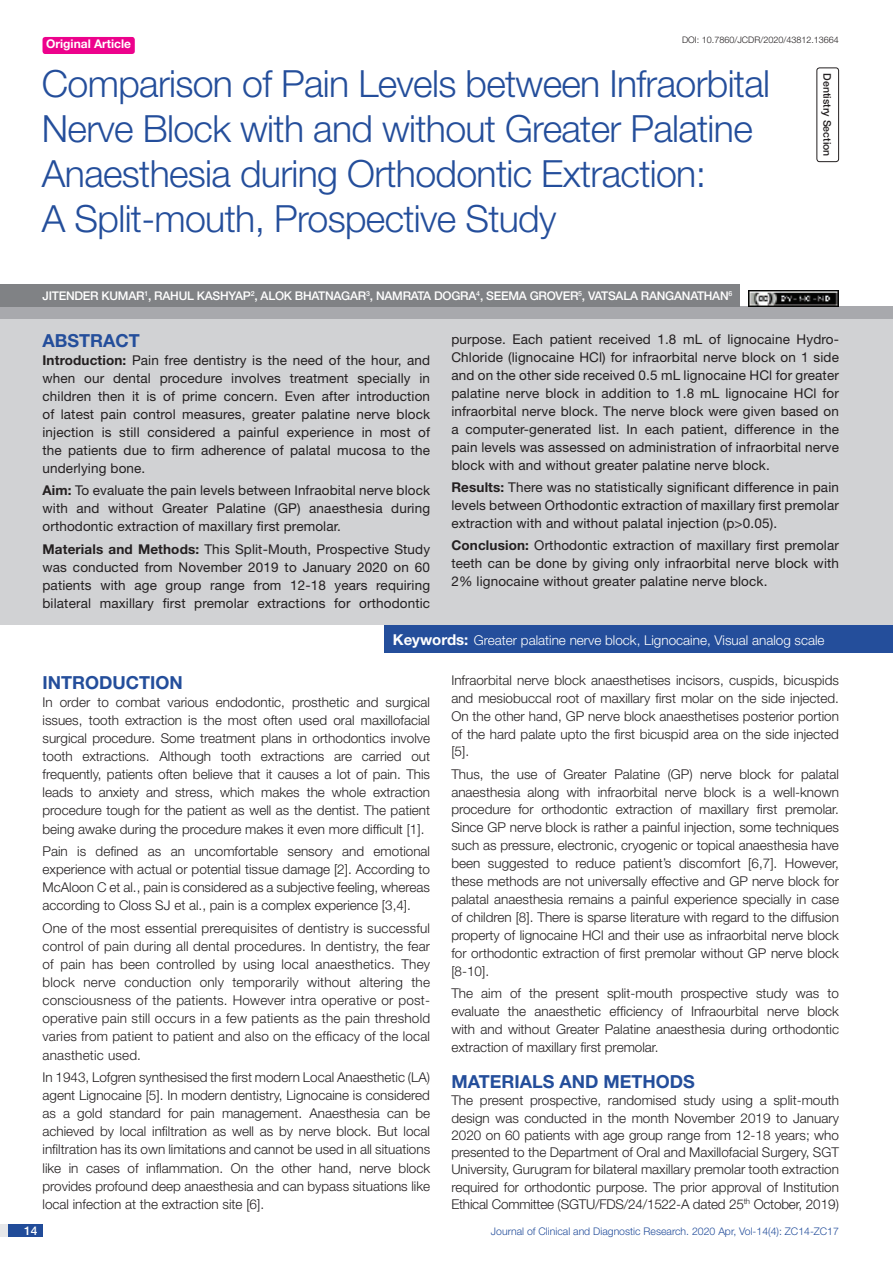
<style>
.page{position:relative;width:893px;height:1263px;background:#fff}
.page>*{position:absolute;margin:0;border:0;box-sizing:border-box;transform-origin:0 0}
.t1{font:300 37.5px/45px "Helvetica Neue";letter-spacing:-.02em;color:#244e9b}
.Heading{font:700 18px "Helvetica Neue";color:#244e9b}
.Abstract_head{font:700 18px "Helvetica Neue";color:#244e9b}
.Body_text{font:300 13.5px/18.1px "Helvetica Neue";color:#231f20;text-align:justify}
.Abstract_Text{font:13.5px/18px "Helvetica Neue";letter-spacing:.01em;color:#231f20;text-align:justify}
.Key_words{font:300 13.5px "Helvetica Neue";color:#fff}
.Author{font:500 12px "Helvetica Neue";letter-spacing:-.02em;color:#fff}
.t2{font:700 12px "Helvetica Neue";color:#fff}
.t3{font:300 10.5px "Helvetica Neue";color:#244e9b}
.section{font:500 10.5px "Helvetica Neue";color:#231f20}
.DOI{font:300 9px "Helvetica Neue";color:#231f20}
.s1{font-weight:700}
.s2{font-weight:700;font-size:15px}
</style>
<div class="page">
<div style="left:0;top:1224px;width:43px;height:13px;background:#e6e7e9"></div>
<div style="left:8px;top:1224px;width:35px;height:13px;background:#214c99"></div>
<div style="left:43px;top:37px;width:92px;height:17px;background:#ed028c;border-radius:3px"></div>
<div style="left:816px;top:67px;width:23px;height:95px;border:1px solid #231f20;border-radius:3px"></div>
<div style="left:0;top:307px;width:893px;height:12px;background:#a8a9ad"></div>
<div style="left:0;top:284px;width:739px;height:23px;background:#808285"></div>
<div style="left:0;top:319px;width:893px;height:306px;background:#d1d2d4"></div>
<div style="left:385px;top:625px;width:508px;height:28px;background:#244e9b"></div>
<img style="left:749px;top:290px;width:90px;height:17px">
<p class="t2" style="left:46px;top:37px;width:87px">Original Article</p>
<p class="DOI" style="left:682px;top:35px;width:158px">DOI: 10.7860/JCDR/2020/43812.13664</p>
<p class="t1" style="left:42px;top:60px;width:730px">Comparison of Pain Levels between Infraorbital Nerve Block with and without Greater Palatine Anaesthesia during Orthodontic Extraction:<br>A Split-mouth, Prospective Study</p>
<p class="Author" style="left:43px;top:289px;width:691px">JITENDER KUMAR<sup>1</sup>, RAHUL KASHYAP<sup>2</sup>, ALOK BHATNAGAR<sup>3</sup>, NAMRATA DOGRA<sup>4</sup>, SEEMA GROVER<sup>5</sup>, VATSALA RANGANATHAN<sup>6</sup></p>
<p class="section" style="left:834px;top:73px;width:85px;rotate:90deg">DENTISTRY SECTION</p>
<p class="Abstract_head" style="left:43px;top:329px;width:99px">ABSTRACT</p>
<p class="Abstract_Text" style="left:43px;top:351px;width:389px"><span class="s1">Introduction:</span> Pain free dentistry is the need of the hour, and when our dental procedure involves treatment specially in children then it is of prime concern. Even after introduction of latest pain control measures, greater palatine nerve block injection is still considered a painful experience in most of the patients due to firm adherence of palatal mucosa to the underlying bone.</p>
<p class="Abstract_Text" style="left:43px;top:481px;width:389px"><span class="s1">Aim:</span> To evaluate the pain levels between Infraobital nerve block with and without Greater Palatine (GP) anaesthesia during orthodontic extraction of maxillary first premolar.</p>
<p class="Abstract_Text" style="left:43px;top:540px;width:389px"><span class="s1">Materials and Methods:</span> This Split-Mouth, Prospective Study was conducted from November 2019 to January 2020 on 60 patients with age group range from 12-18 years requiring bilateral maxillary first premolar extractions for orthodontic</p>
<p class="Abstract_Text" style="left:451px;top:330px;width:389px">purpose. Each patient received 1.8 mL of lignocaine Hydro-Chloride (lignocaine HCl) for infraorbital nerve block on 1 side and on the other side received 0.5 mL lignocaine HCl for greater palatine nerve block in addition to 1.8 mL lignocaine HCl for infraorbital nerve block. The nerve block were given based on a computer-generated list. In each patient, difference in the pain levels was assessed on administration of infraorbital nerve block with and without greater palatine nerve block.</p>
<p class="Abstract_Text" style="left:451px;top:478px;width:389px"><span class="s1">Results:</span> There was no statistically significant difference in pain levels between Orthodontic extraction of maxillary first premolar extraction with and without palatal injection (p&gt;0.05).</p>
<p class="Abstract_Text" style="left:451px;top:536px;width:389px"><span class="s1">Conclusion:</span> Orthodontic extraction of maxillary first premolar teeth can be done by giving only infraorbital nerve block with 2% lignocaine without greater palatine nerve block.</p>
<p class="Key_words" style="left:393px;top:631px;width:433px"><span class="s2">Keywords:</span> Greater palatine nerve block, Lignocaine, Visual analog scale</p>
<p class="Heading" style="left:43px;top:671px;width:142px">INTRODUCTION</p>
<p class="Body_text" style="left:43px;top:692px;width:389px">In order to combat various endodontic, prosthetic and surgical issues, tooth extraction is the most often used oral maxillofacial surgical procedure. Some treatment plans in orthodontics involve tooth extractions. Although tooth extractions are carried out frequently, patients often believe that it causes a lot of pain. This leads to anxiety and stress, which makes the whole extraction procedure tough for the patient as well as the dentist. The patient being awake during the procedure makes it even more difficult [1].</p>
<p class="Body_text" style="left:43px;top:842px;width:389px">Pain is defined as an uncomfortable sensory and emotional experience with actual or potential tissue damage [2]. According to McAloon C et al., pain is considered as a subjective feeling, whereas according to Closs SJ et al., pain is a complex experience [3,4].</p>
<p class="Body_text" style="left:43px;top:918px;width:389px">One of the most essential prerequisites of dentistry is successful control of pain during all dental procedures. In dentistry, the fear of pain has been controlled by using local anaesthetics. They block nerve conduction only temporarily without altering the consciousness of the patients. However intra operative or post&shy;operative pain still occurs in a few patients as the pain threshold varies from patient to patient and also on the efficacy of the local anasthetic used.</p>
<p class="Body_text" style="left:43px;top:1068px;width:389px">In 1943, Lofgren synthesised the first modern Local Anaesthetic (LA) agent Lignocaine [5]. In modern dentistry, Lignocaine is considered as a gold standard for pain management. Anaesthesia can be achieved by local infiltration as well as by nerve block. But local infiltration has its own limitations and cannot be used in all situations like in cases of inflammation. On the other hand, nerve block provides profound deep anaesthesia and can bypass situations like local infection at the extraction site [6].</p>
<p class="Body_text" style="left:451px;top:671px;width:389px">Infraorbital nerve block anaesthetises incisors, cuspids, bicuspids and mesiobuccal root of maxillary first molar on the side injected.<br>On the other hand, GP nerve block anaesthetises posterior portion of the hard palate upto the first bicuspid area on the side injected [5].</p>
<p class="Body_text" style="left:451px;top:764px;width:389px">Thus, the use of Greater Palatine (GP) nerve block for palatal anaesthesia along with infraorbital nerve block is a well-known procedure for orthodontic extraction of maxillary first premolar.<br>Since GP nerve block is rather a painful injection, some techniques such as pressure, electronic, cryogenic or topical anaesthesia have been suggested to reduce patient’s discomfort [6,7]. However, these methods are not universally effective and GP nerve block for palatal anaesthesia remains a painful experience specially in case of children [8]. There is sparse literature with regard to the diffusion property of lignocaine HCl and their use as infraorbital nerve block for orthodontic extraction of first premolar without GP nerve block [8-10].</p>
<p class="Body_text" style="left:451px;top:984px;width:389px">The aim of the present split-mouth prospective study was to evaluate the anaesthetic efficiency of Infraourbital nerve block with and without Greater Palatine anaesthesia during orthodontic extraction of maxillary first premolar.</p>
<p class="Heading" style="left:451px;top:1070px;width:245px">MATERIALS AND METHODS</p>
<p class="Body_text" style="left:451px;top:1091px;width:389px;line-height:17.2px">The present prospective, randomised study using a split-mouth design was conducted in the month November 2019 to January 2020 on 60 patients with age group range from 12-18 years; who presented to the Department of Oral and Maxillofacial Surgery, SGT University, Gurugram for bilateral maxillary premolar tooth extraction required for orthodontic purpose. The prior approval of Institution Ethical Committee (SGTU/FDS/24/1522-A dated 25<sup>th</sup> October, 2019)</p>
<p class="Author" style="left:24px;top:1223px;width:15px">14</p>
<p class="t3" style="left:491px;top:1225px;width:350px">Journal of Clinical and Diagnostic Research. 2020 Apr, Vol-14(4): ZC14-ZC17</p>
</div>
